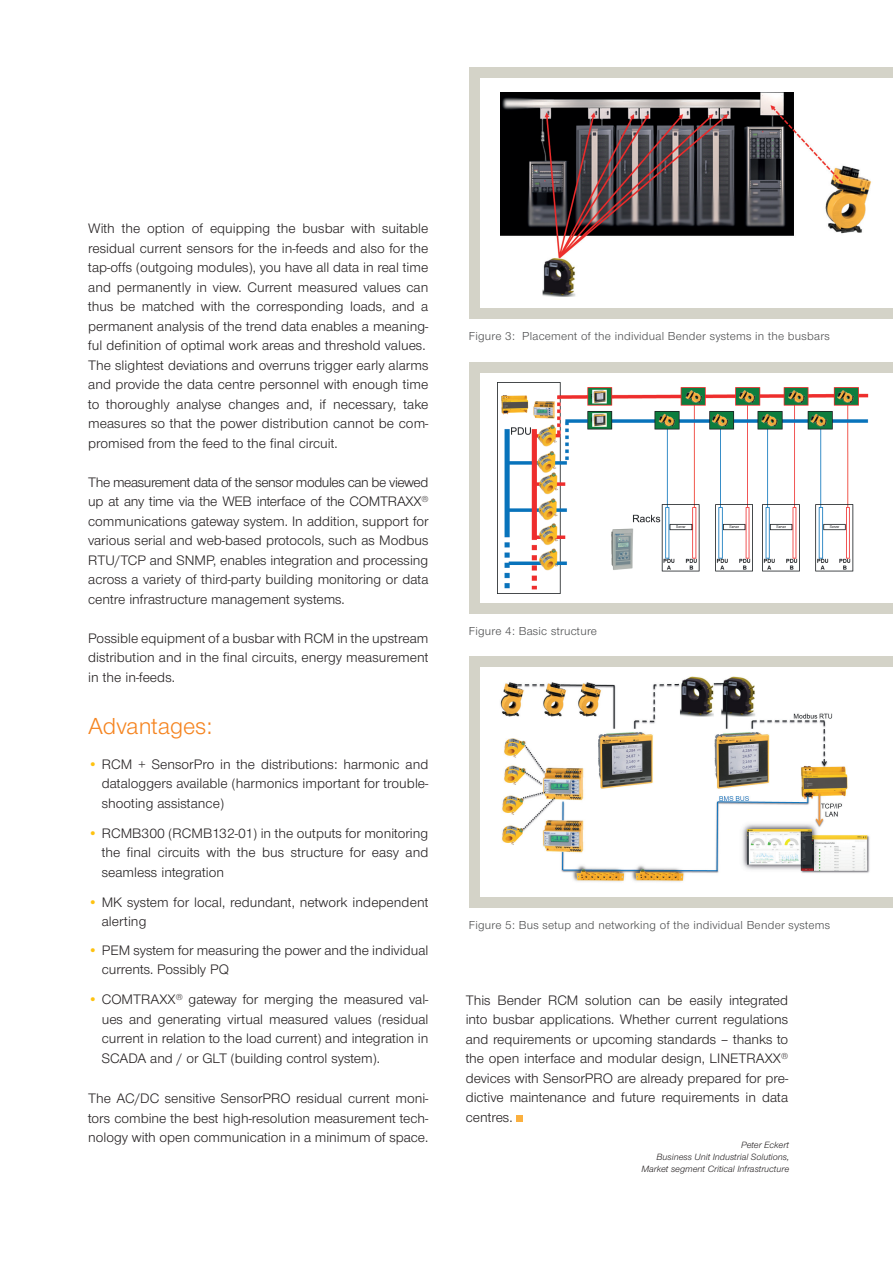
<style>
.page{position:relative;width:893px;height:1263px;background:#fff}
.page>*{position:absolute;margin:0;border:0;box-sizing:border-box;transform-origin:0 0}
.t1{font:24px "Nimbus Sans Novus T";letter-spacing:.005em;color:#f58420}
.t2{font:14.25px/19.5px "Nimbus Sans Novus T";letter-spacing:.005em;color:#231f20;text-align:justify}
.t3{font:12px "Nimbus Sans Novus T";letter-spacing:.02em;color:#4b4c4d}
.t4{font:italic 9.45px/12px "Nimbus Sans Novus T";color:#231f20;text-align:right}
.s1{color:#fec210}
</style>
<div class="page">
<div style="left:516px;top:1115px;width:7px;height:6px;background:#fbb03f"></div>
<div style="left:469px;top:67px;width:424px;height:252px;background:#d2d1c6"></div>
<div style="left:481px;top:79px;width:412px;height:229px;background:#fff"></div>
<img style="left:500px;top:92px;width:371px;height:204px">
<div style="left:469px;top:362px;width:424px;height:252px;background:#d2d1c6"></div>
<div style="left:481px;top:374px;width:412px;height:229px;background:#fff"></div>
<img style="left:497px;top:383px;width:372px;height:211px">
<div style="left:469px;top:656px;width:424px;height:252px;background:#d2d1c6"></div>
<div style="left:481px;top:668px;width:412px;height:229px;background:#fff"></div>
<img style="left:500px;top:677px;width:370px;height:205px">
<p class="t2" style="left:88px;top:218px;width:342px;text-align:left">With the option of equipping the busbar with suitable residual current sensors for the in-feeds and also for the tap-offs (outgoing modules), you have all data in real time and permanently in view. Current measured values can thus be matched with the corresponding loads, and a permanent analysis of the trend data enables a meaning&shy;ful definition of optimal work areas and threshold values.<br>The slightest deviations and overruns trigger early alarms and provide the data centre personnel with enough time to thoroughly analyse changes and, if necessary, take measures so that the power distribution cannot be com&shy;promised from the feed to the final circuit.</p>
<p class="t2" style="left:88px;top:472px;width:342px">The measurement data of the sensor modules can be viewed up at any time via the WEB interface of the COMTRAXX<sup>® </sup>communications gateway system. In addition, support for various serial and web-based protocols, such as Modbus RTU/TCP and SNMP, enables integration and processing across a variety of third-party building monitoring or data centre infrastructure management systems.</p>
<p class="t2" style="left:88px;top:628px;width:342px">Possible equipment of a busbar with RCM in the upstream distribution and in the final circuits, energy measurement in the in-feeds.</p>
<h1 class="t1" style="left:88px;top:712px;width:125px">Advantages:</h1>
<p class="t2" style="left:102px;top:754px;width:328px;text-indent:-14px"><span class="s1">•</span> RCM + SensorPro in the distributions: harmonic and dataloggers available (harmonics important for trouble&shy;shooting assistance)</p>
<p class="t2" style="left:102px;top:823px;width:328px;text-indent:-14px"><span class="s1">•</span> RCMB300 (RCMB132-01) in the outputs for monitoring the final circuits with the bus structure for easy and seamless integration</p>
<p class="t2" style="left:102px;top:892px;width:328px;text-indent:-14px"><span class="s1">•</span> MK system for local, redundant, network independent alerting</p>
<p class="t2" style="left:102px;top:940px;width:328px;text-indent:-14px"><span class="s1">•</span> PEM system for measuring the power and the individual currents. Possibly PQ</p>
<p class="t2" style="left:102px;top:989px;width:328px;text-indent:-14px"><span class="s1">•</span> COMTRAXX<sup>®</sup> gateway for merging the measured val&shy;ues and generating virtual measured values (residual current in relation to the load current) and integration in SCADA and / or GLT (building control system).</p>
<p class="t2" style="left:88px;top:1088px;width:342px">The AC/DC sensitive SensorPRO residual current moni&shy;tors combine the best high-resolution measurement tech&shy;nology with open communication in a minimum of space.</p>
<p class="t3" style="left:469px;top:329px;width:362px">Figure 3: Placement of the individual Bender systems in the busbars</p>
<p class="t3" style="left:469px;top:623px;width:130px">Figure 4: Basic structure</p>
<p class="t3" style="left:469px;top:917px;width:363px">Figure 5: Bus setup and networking of the individual Bender systems</p>
<p class="t2" style="left:466px;top:990px;width:324px">This Bender RCM solution can be easily integrated into busbar applications. Whether current regulations and requirements or upcoming standards – thanks to the open interface and modular design, LINETRAXX<sup>® </sup>devices with SensorPRO are already prepared for pre&shy;dictive maintenance and future requirements in data centres.</p>
<p class="t4" style="left:642px;top:1139px;width:149px">Peter Eckert<br>Business Unit Industrial Solutions,<br>Market segment Critical Infrastructure</p>
</div>
